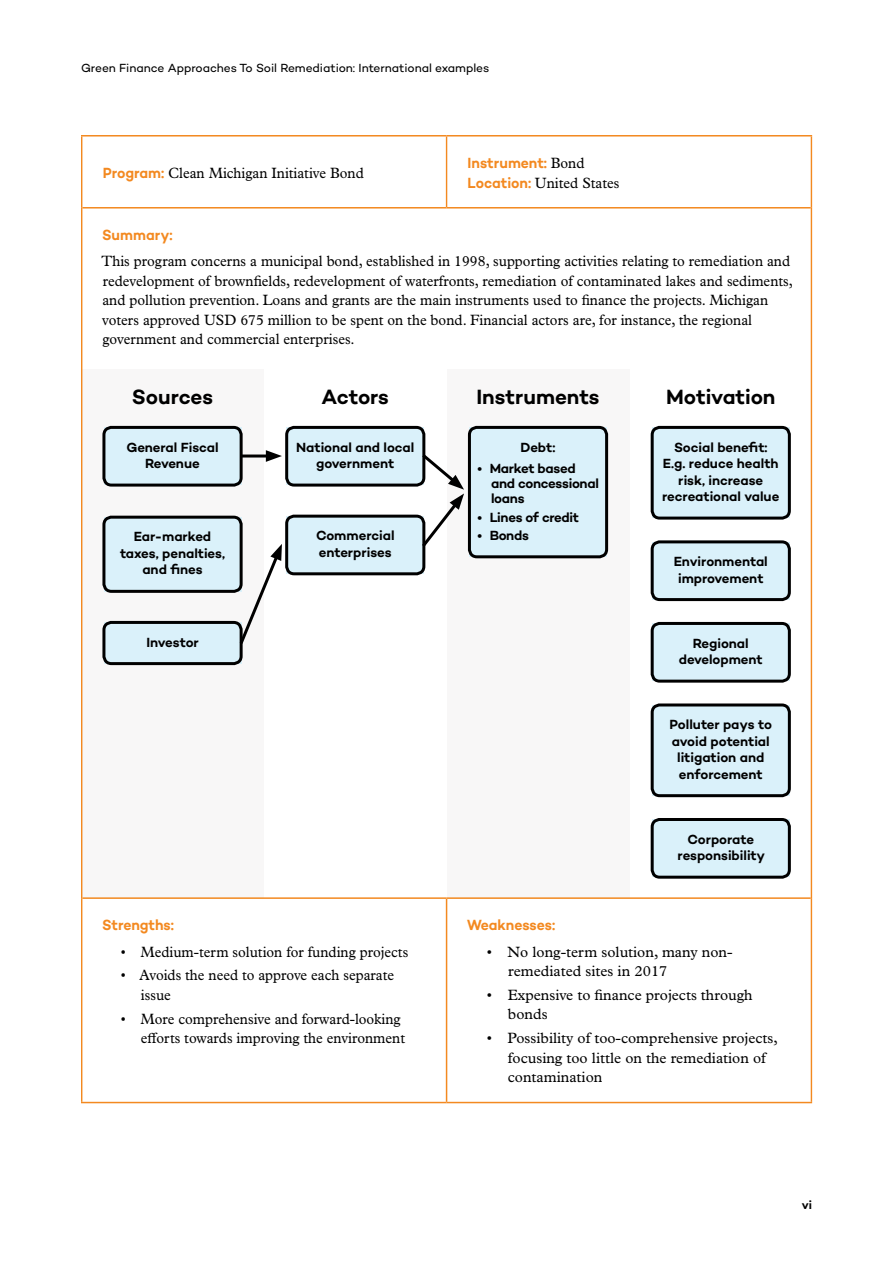
<style>
.page{position:relative;width:893px;height:1263px;background:#fff}
.page>*{position:absolute;margin:0;border:0;box-sizing:border-box;transform-origin:0 0}
.t1{font:600 21px "Campton";letter-spacing:-.005em;color:#000}
.t2{font:15px/19.5px "Plantin MT Pro";color:#000;scale:.95 1}
.t3{font:15px/19.5px "Plantin MT Pro";color:#000}
.t4{font:600 15px "Campton";color:#f38920;scale:.95 1}
.t5{font:600 13.5px/16.5px "Campton";letter-spacing:-.005em;color:#000;text-align:center}
.t6{font:600 13.5px/15px "Campton";letter-spacing:-.025em;color:#000}
.t7{font:12px "Campton";letter-spacing:-.005em;color:#000}
.t8{font:600 12px "Campton";color:#000}
.s1{font-family:"Campton";font-weight:600;color:#f38920}
.s2{font-family:"Plantin MT Pro";font-weight:400;color:#000}
</style>
<div class="page">
<div style="left:81px;top:370px;width:183px;height:529px;background:#f8f7f7"></div>
<div style="left:447px;top:370px;width:182px;height:529px;background:#f8f7f7"></div>
<div style="left:104px;top:427px;width:137px;height:58px;background:#daf1fa"></div>
<div style="left:102px;top:426px;width:141px;height:61px;border:3px solid #000;border-radius:8px"></div>
<div style="left:287px;top:427px;width:137px;height:58px;background:#daf1fa"></div>
<div style="left:285px;top:426px;width:140px;height:61px;border:3px solid #000;border-radius:8px"></div>
<div style="left:469px;top:427px;width:138px;height:130px;background:#daf1fa"></div>
<div style="left:468px;top:426px;width:140px;height:132px;border:3px solid #000;border-radius:8px"></div>
<div style="left:652px;top:427px;width:137px;height:91px;background:#daf1fa"></div>
<div style="left:651px;top:426px;width:140px;height:94px;border:3px solid #000;border-radius:8px"></div>
<div style="left:652px;top:542px;width:137px;height:58px;background:#daf1fa"></div>
<div style="left:651px;top:540px;width:140px;height:61px;border:3px solid #000;border-radius:8px"></div>
<div style="left:652px;top:623px;width:137px;height:58px;background:#daf1fa"></div>
<div style="left:651px;top:622px;width:140px;height:61px;border:3px solid #000;border-radius:8px"></div>
<div style="left:652px;top:819px;width:137px;height:58px;background:#daf1fa"></div>
<div style="left:651px;top:818px;width:140px;height:61px;border:3px solid #000;border-radius:8px"></div>
<div style="left:652px;top:705px;width:137px;height:91px;background:#daf1fa"></div>
<div style="left:651px;top:703px;width:140px;height:94px;border:3px solid #000;border-radius:8px"></div>
<div style="left:287px;top:516px;width:137px;height:58px;background:#daf1fa"></div>
<div style="left:285px;top:515px;width:140px;height:60px;border:3px solid #000;border-radius:8px"></div>
<div style="left:104px;top:517px;width:137px;height:74px;background:#daf1fa"></div>
<div style="left:102px;top:516px;width:141px;height:77px;border:3px solid #000;border-radius:8px"></div>
<div style="left:104px;top:622px;width:137px;height:42px;background:#daf1fa"></div>
<div style="left:102px;top:621px;width:141px;height:44px;border:3px solid #000;border-radius:8px"></div>
<hr style="left:241px;top:454px;width:31px;height:3px;background:#000">
<svg style="left:266px;top:450px;width:16px;height:12px"></svg>
<svg style="left:237px;top:544px;width:45px;height:103px"></svg>
<svg style="left:419px;top:451px;width:45px;height:99px"></svg>
<hr style="left:81px;top:135px;width:366px;height:2px;background:#f38920">
<hr style="left:447px;top:135px;width:365px;height:2px;background:#f38920">
<hr style="left:82px;top:207px;width:365px;height:2px;background:#f38920">
<hr style="left:447px;top:207px;width:364px;height:2px;background:#f38920">
<hr style="left:82px;top:897px;width:365px;height:2px;background:#f38920">
<hr style="left:447px;top:897px;width:364px;height:2px;background:#f38920">
<hr style="left:446px;top:899px;width:1px;height:203px;background:#f38920">
<hr style="left:81px;top:1102px;width:366px;height:1px;background:#f38920">
<hr style="left:447px;top:1102px;width:365px;height:1px;background:#f38920">
<hr style="left:81px;top:137px;width:1px;height:71px;background:#f38920">
<hr style="left:446px;top:137px;width:1px;height:70px;background:#f38920">
<hr style="left:811px;top:137px;width:1px;height:71px;background:#f38920">
<hr style="left:81px;top:208px;width:1px;height:690px;background:#f38920">
<hr style="left:811px;top:208px;width:1px;height:690px;background:#f38920">
<hr style="left:81px;top:898px;width:1px;height:204px;background:#f38920">
<hr style="left:811px;top:898px;width:1px;height:204px;background:#f38920">
<p class="t7" style="left:81px;top:61px;width:410px">Green Finance Approaches To Soil Remediation: International examples</p>
<p class="t2" style="left:103px;top:163px;width:276px"><span class="s1">Program:</span> Clean Michigan Initiative Bond</p>
<p class="t4" style="left:468px;top:153px;width:125px">Instrument: <span class="s2">Bond</span></p>
<p class="t2" style="left:468px;top:173px;width:161px"><span class="s1">Location:</span> United States</p>
<p class="t4" style="left:102px;top:225px;width:76px">Summary:</p>
<p class="t2" style="left:102px;top:252px;width:729px">This program concerns a municipal bond, established in 1998, supporting activities relating to remediation and redevelopment of brownfields, redevelopment of waterfronts, remediation of contaminated lakes and sediments, and pollution prevention. Loans and grants are the main instruments used to finance the projects. Michigan voters approved USD 675 million to be spent on the bond. Financial actors are, for instance, the regional government and commercial enterprises.</p>
<h1 class="t1" style="left:132px;top:384px;width:83px">Sources</h1>
<h1 class="t1" style="left:322px;top:384px;width:69px">Actors</h1>
<h1 class="t1" style="left:476px;top:384px;width:125px">Instruments</h1>
<h1 class="t1" style="left:666px;top:384px;width:111px">Motivation</h1>
<p class="t5" style="left:126px;top:439px;width:94px">General Fiscal<br>Revenue</p>
<p class="t5" style="left:296px;top:439px;width:120px">National and local government</p>
<p class="t5" style="left:521px;top:439px;width:36px">Debt:</p>
<p class="t5" style="left:662px;top:439px;width:119px">Social benefit:<br>E.g. reduce health risk, increase recreational value</p>
<p class="t6" style="left:491px;top:461px;width:109px;text-indent:-14px">• Market based and concessional loans</p>
<p class="t6" style="left:478px;top:509px;width:103px">• Lines of credit</p>
<p class="t5" style="left:478px;top:527px;width:53px">• Bonds</p>
<p class="t5" style="left:316px;top:527px;width:80px;text-align:left">Commercial enterprises</p>
<p class="t5" style="left:120px;top:528px;width:107px">Ear-marked taxes, penalties, and fines</p>
<p class="t5" style="left:674px;top:553px;width:96px">Environmental improvement</p>
<p class="t5" style="left:146px;top:634px;width:54px">Investor</p>
<p class="t4" style="left:102px;top:916px;width:77px">Strengths:</p>
<p class="t2" style="left:121px;top:942px;width:304px">• Medium-term solution for funding projects</p>
<p class="t2" style="left:141px;top:966px;width:268px;text-indent:-20px">• Avoids the need to approve each separate issue</p>
<p class="t2" style="left:121px;top:1009px;width:301px;text-align:right">• More comprehensive and forward-looking efforts towards improving the environment</p>
<p class="t5" style="left:679px;top:635px;width:85px">Regional development</p>
<p class="t5" style="left:670px;top:716px;width:104px">Polluter pays to avoid potential litigation and enforcement</p>
<p class="t5" style="left:677px;top:831px;width:89px">Corporate responsibility</p>
<p class="t4" style="left:467px;top:916px;width:95px">Weaknesses:</p>
<p class="t3" style="left:508px;top:942px;width:226px;text-indent:-21px">• No long-term solution, many non&shy;remediated sites in 2017</p>
<p class="t3" style="left:508px;top:985px;width:246px;text-indent:-21px">• Expensive to finance projects through bonds</p>
<p class="t3" style="left:508px;top:1028px;width:272px;text-indent:-21px">• Possibility of too-comprehensive projects, focusing too little on the remediation of contamination</p>
<p class="t8" style="left:802px;top:1197px;width:12px">vi</p>
</div>
